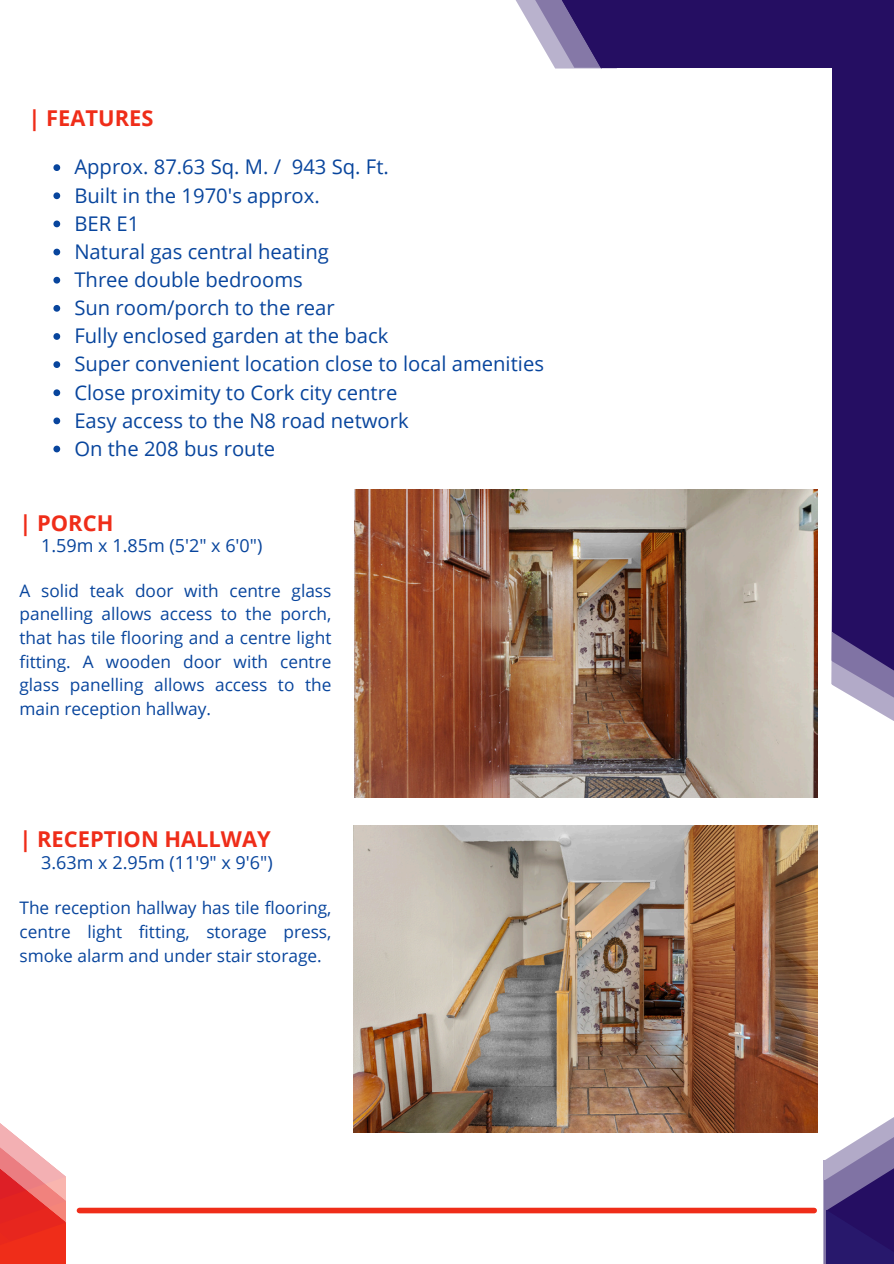
<style>
.page{position:relative;width:894px;height:1264px;background:#fff}
.page>*{position:absolute;margin:0;border:0;box-sizing:border-box;transform-origin:0 0}
.t1{font:700 21.9px "Open Sans";color:#ef2d19}
.t2{font:20.25px "Open Sans";color:#08459d}
.t3{font:18px "Open Sans";color:#08459d}
.t4{font:17.25px/23.7px "Open Sans";color:#08459d;text-align:justify}
</style>
<div class="page">
<svg style="left:515px;top:0;width:13px;height:21px"></svg>
<svg style="left:528px;top:0;width:27px;height:68px;fill:#b9b2cd"></svg>
<div style="left:602px;top:0;width:291px;height:68px;background:#250e62"></div>
<svg style="left:831px;top:585px;width:62px;height:136px"></svg>
<div style="left:832px;top:0;width:61px;height:631px;background:#250e62"></div>
<svg style="left:832px;top:631px;width:61px;height:60px;background:#6c5d95"></svg>
<svg style="left:555px;top:0;width:62px;height:69px"></svg>
<svg style="left:823px;top:1118px;width:70px;height:144px;background:#70629a"></svg>
<div style="left:79px;top:1207px;width:735px;height:6px;background:#ef2d19"></div>
<svg style="left:0;top:1123px;width:66px;height:140px"></svg>
<svg style="left:53px;top:164px;width:7px;height:7px"></svg>
<svg style="left:53px;top:192px;width:7px;height:7px"></svg>
<svg style="left:53px;top:220px;width:7px;height:7px"></svg>
<svg style="left:53px;top:249px;width:7px;height:6px"></svg>
<svg style="left:53px;top:277px;width:7px;height:6px"></svg>
<svg style="left:53px;top:305px;width:7px;height:7px"></svg>
<svg style="left:53px;top:333px;width:7px;height:7px"></svg>
<svg style="left:53px;top:361px;width:7px;height:7px"></svg>
<svg style="left:53px;top:389px;width:7px;height:7px"></svg>
<svg style="left:53px;top:417px;width:7px;height:7px"></svg>
<svg style="left:53px;top:445px;width:7px;height:7px"></svg>
<img style="left:354px;top:825px;width:462px;height:307px">
<img style="left:354px;top:489px;width:463px;height:308px">
<p class="t1" style="left:29px;top:102px;width:126px">| FEATURES</p>
<p class="t2" style="left:74px;top:153px;width:316px">Approx. 87.63 Sq. M. / 943 Sq. Ft.</p>
<h1 class="t2" style="left:74px;top:181px;width:247px">Built in the 1970's approx.</h1>
<p class="t2" style="left:74px;top:209px;width:66px">BER E1</p>
<p class="t2" style="left:74px;top:237px;width:256px">Natural gas central heating</p>
<p class="t2" style="left:74px;top:265px;width:230px">Three double bedrooms</p>
<p class="t2" style="left:74px;top:293px;width:262px">Sun room/porch to the rear</p>
<p class="t2" style="left:74px;top:321px;width:315px">Fully enclosed garden at the back</p>
<p class="t2" style="left:74px;top:350px;width:471px">Super convenient location close to local amenities</p>
<p class="t2" style="left:74px;top:378px;width:324px">Close proximity to Cork city centre</p>
<p class="t2" style="left:74px;top:406px;width:336px">Easy access to the N8 road network</p>
<p class="t2" style="left:74px;top:434px;width:202px">On the 208 bus route</p>
<p class="t1" style="left:19px;top:508px;width:95px">| PORCH</p>
<p class="t3" style="left:41px;top:532px;width:223px">1.59m x 1.85m (5'2" x 6'0")</p>
<p class="t4" style="left:19px;top:578px;width:313px">A solid teak door with centre glass panelling allows access to the porch, that has tile flooring and a centre light fitting. A wooden door with centre glass panelling allows access to the main reception hallway.</p>
<h1 class="t1" style="left:19px;top:823px;width:253px">| RECEPTION HALLWAY</h1>
<p class="t3" style="left:41px;top:850px;width:233px">3.63m x 2.95m (11'9" x 9'6")</p>
<p class="t4" style="left:19px;top:895px;width:313px">The reception hallway has tile flooring, centre light fitting, storage press, smoke alarm and under stair storage.</p>
</div>
